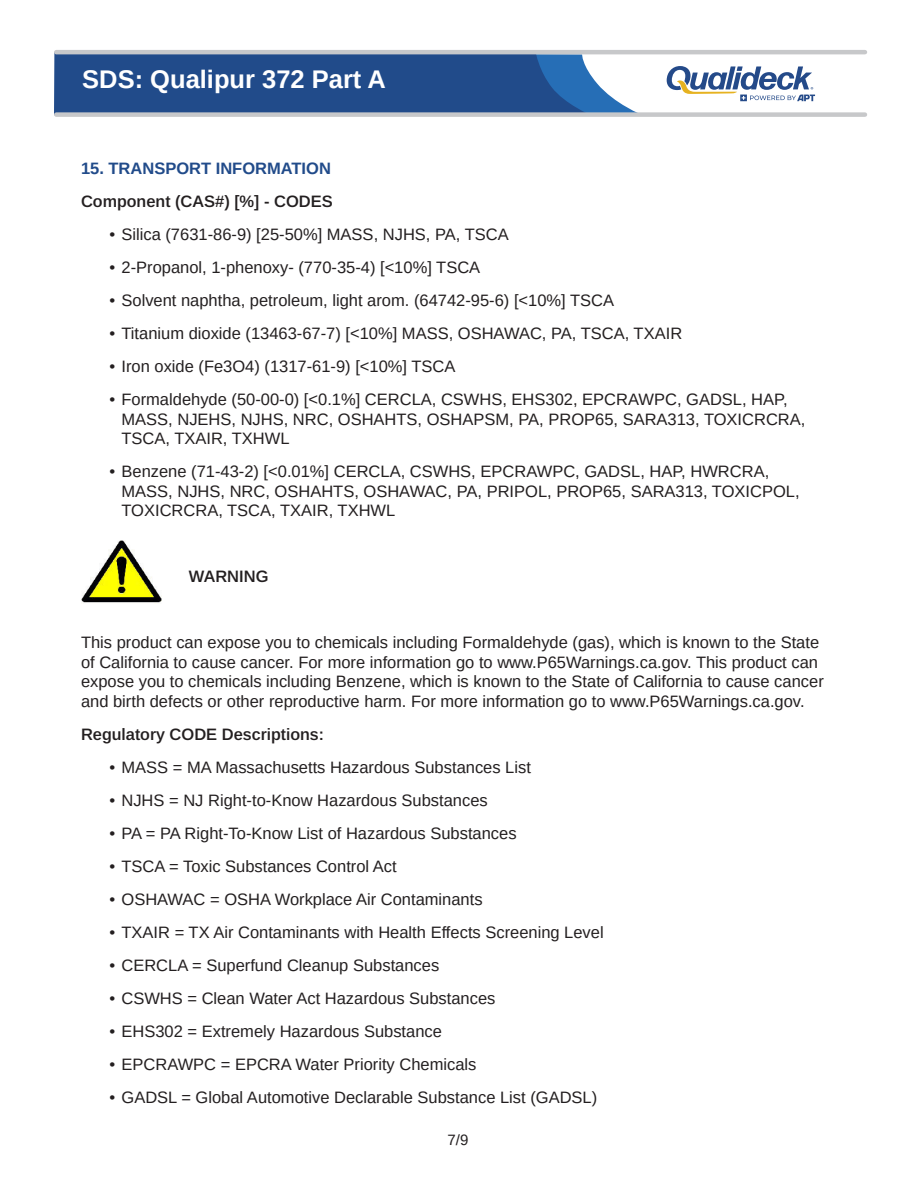
<style>
.page{position:relative;width:918px;height:1188px;background:#fff}
.page>*{position:absolute;margin:0;border:0;box-sizing:border-box;transform-origin:0 0}
.t1{font:700 25.5px "Arimo";color:#fff}
.t2{font:16.5px/19.5px "Arimo";color:#231f20}
.t3{font:600 16.5px "Arimo";color:#231f20}
.t4{font:700 16.5px "Arimo";color:#214b8a}
.t5{font:15px "Arimo";color:#231f20}
</style>
<div class="page">
<svg style="left:667px;top:66px;width:148px;height:35px"></svg>
<svg style="left:54px;top:52px;width:589px;height:63px;background:#325b96"></svg>
<div style="left:56px;top:112px;width:809px;height:5px;background:#c7c8ca"></div>
<hr style="left:56px;top:50px;width:809px;height:4px;background:#c7c8ca">
<img style="left:81px;top:540px;width:81px;height:64px">
<h1 class="t1" style="left:82px;top:70px;width:305px">SDS: Qualipur 372 Part A</h1>
<p class="t4" style="left:81px;top:162px;width:251px">15. TRANSPORT INFORMATION</p>
<p class="t3" style="left:81px;top:190px;width:253px">Component (CAS#) [%] - CODES</p>
<p class="t2" style="left:110px;top:226px;width:401px">• Silica (7631-86-9) [25-50%] MASS, NJHS, PA, TSCA</p>
<p class="t2" style="left:110px;top:259px;width:372px">• 2-Propanol, 1-phenoxy- (770-35-4) [&lt;10%] TSCA</p>
<p class="t2" style="left:110px;top:292px;width:506px">• Solvent naphtha, petroleum, light arom. (64742-95-6) [&lt;10%] TSCA</p>
<p class="t2" style="left:110px;top:325px;width:574px">• Titanium dioxide (13463-67-7) [&lt;10%] MASS, OSHAWAC, PA, TSCA, TXAIR</p>
<p class="t2" style="left:110px;top:358px;width:347px">• Iron oxide (Fe3O4) (1317-61-9) [&lt;10%] TSCA</p>
<p class="t2" style="left:122px;top:391px;width:685px;text-indent:-12px">• Formaldehyde (50-00-0) [&lt;0.1%] CERCLA, CSWHS, EHS302, EPCRAWPC, GADSL, HAP,<br>MASS, NJEHS, NJHS, NRC, OSHAHTS, OSHAPSM, PA, PROP65, SARA313, TOXICRCRA,<br>TSCA, TXAIR, TXHWL</p>
<p class="t2" style="left:122px;top:463px;width:680px;text-indent:-12px">• Benzene (71-43-2) [&lt;0.01%] CERCLA, CSWHS, EPCRAWPC, GADSL, HAP, HWRCRA,<br>MASS, NJHS, NRC, OSHAHTS, OSHAWAC, PA, PRIPOL, PROP65, SARA313, TOXICPOL,<br>TOXICRCRA, TSCA, TXAIR, TXHWL</p>
<p class="t3" style="left:189px;top:565px;width:81px">WARNING</p>
<p class="t2" style="left:81px;top:634px;width:744px">This product can expose you to chemicals including Formaldehyde (gas), which is known to the State of California to cause cancer. For more information go to www.P65Warnings.ca.gov. This product can expose you to chemicals including Benzene, which is known to the State of California to cause cancer and birth defects or other reproductive harm. For more information go to www.P65Warnings.ca.gov.</p>
<p class="t3" style="left:81px;top:722px;width:245px">Regulatory CODE Descriptions:</p>
<p class="t2" style="left:110px;top:758px;width:423px">• MASS = MA Massachusetts Hazardous Substances List</p>
<p class="t2" style="left:110px;top:791px;width:380px">• NJHS = NJ Right-to-Know Hazardous Substances</p>
<p class="t2" style="left:110px;top:824px;width:409px">• PA = PA Right-To-Know List of Hazardous Substances</p>
<p class="t2" style="left:110px;top:857px;width:289px">• TSCA = Toxic Substances Control Act</p>
<p class="t2" style="left:110px;top:890px;width:375px">• OSHAWAC = OSHA Workplace Air Contaminants</p>
<p class="t2" style="left:110px;top:923px;width:496px">• TXAIR = TX Air Contaminants with Health Effects Screening Level</p>
<p class="t2" style="left:110px;top:956px;width:331px">• CERCLA = Superfund Cleanup Substances</p>
<p class="t2" style="left:110px;top:989px;width:387px">• CSWHS = Clean Water Act Hazardous Substances</p>
<p class="t2" style="left:110px;top:1022px;width:334px">• EHS302 = Extremely Hazardous Substance</p>
<p class="t2" style="left:110px;top:1055px;width:368px">• EPCRAWPC = EPCRA Water Priority Chemicals</p>
<p class="t2" style="left:110px;top:1088px;width:489px">• GADSL = Global Automotive Declarable Substance List (GADSL)</p>
<p class="t5" style="left:447px;top:1135px;width:22px">7/9</p>
</div>
